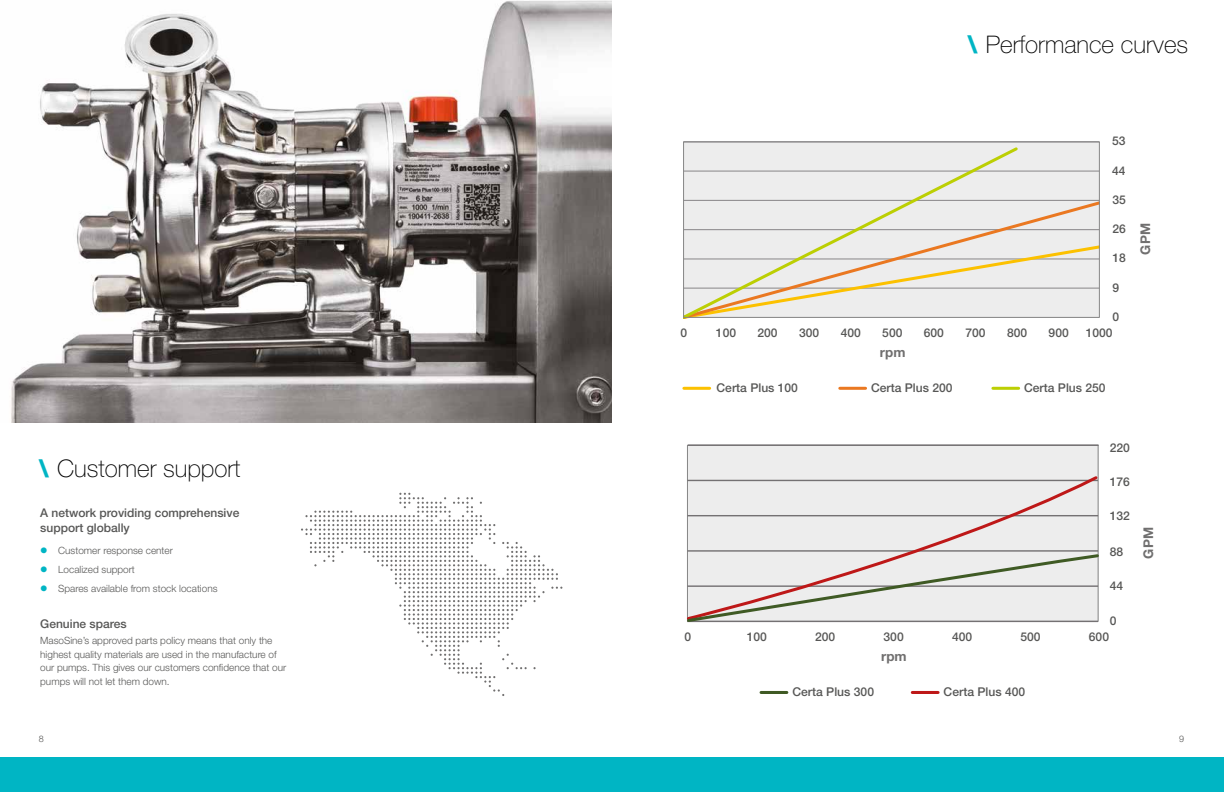
<style>
.page{position:relative;width:1224px;height:792px;background:#fff}
.page>*{position:absolute;margin:0;border:0;box-sizing:border-box;transform-origin:0 0}
.t1{font:100 24.2px "Helvetica Neue LT Std";color:#000}
.t2{font:700 13.4px "Helvetica Neue LT Std";color:#706f6f}
.t3{font:500 12.1px "Helvetica Neue LT Std";color:#575756}
.t4{font:500 12px/15px "Helvetica Neue LT Std";color:#575756}
.t5{font:300 10px/13.5px "Helvetica Neue LT Std";color:#575756}
.t6{font:300 9px "Helvetica Neue LT Std";color:#575756}
.s1{font-weight:900;color:#00b5c4}
</style>
<div class="page">
<div style="left:0;top:757px;width:1224px;height:35px;background:#00b5c4"></div>
<div style="left:683px;top:141px;width:416px;height:176px;background:#ededed"></div>
<hr style="left:684px;top:171px;width:415px;height:1px;background:#888688">
<svg style="left:1020px;top:199px;width:78px;height:90px"></svg>
<svg style="left:685px;top:147px;width:335px;height:169px"></svg>
<hr style="left:684px;top:387px;width:26px;height:3px;background:#fcc100">
<hr style="left:840px;top:387px;width:26px;height:3px;background:#ea7821">
<hr style="left:993px;top:387px;width:26px;height:3px;background:#bccf03">
<div style="left:683px;top:141px;width:417px;height:177px;border:1px solid #878787"></div>
<div style="left:687px;top:445px;width:411px;height:177px;background:#ededed"></div>
<hr style="left:688px;top:445px;width:411px;height:1px;background:#747173">
<hr style="left:761px;top:691px;width:26px;height:3px;background:#3f5a24">
<hr style="left:912px;top:691px;width:26px;height:3px;background:#be1818">
<svg style="left:687px;top:474px;width:412px;height:78px"></svg>
<svg style="left:687px;top:552px;width:412px;height:71px"></svg>
<img style="left:11px;top:0;width:601px;height:423px">
<svg style="left:301px;top:493px;width:261px;height:203px"></svg>
<h1 class="t1" style="left:967px;top:31px;width:222px"><span class="s1">\</span> Performance curves</h1>
<p class="t3" style="left:1112px;top:134px;width:15px">53</p>
<p class="t3" style="left:1112px;top:163px;width:15px">44</p>
<h1 class="t1" style="left:39px;top:454px;width:203px"><span class="s1">\</span> Customer support</h1>
<p class="t4" style="left:40px;top:505px;width:201px">A network providing comprehensive support globally</p>
<p class="t5" style="left:58px;top:541px;width:161px;line-height:19.2px">Customer response center<br>Localized support<br>Spares available from stock locations</p>
<p class="t4" style="left:40px;top:616px;width:88px">Genuine spares</p>
<p class="t5" style="left:40px;top:634px;width:247px">MasoSine’s approved parts policy means that only the highest quality materials are used in the manufacture of our pumps. This gives our customers confidence that our pumps will not let them down.</p>
<p class="t3" style="left:1112px;top:192px;width:15px">35</p>
<p class="t3" style="left:1112px;top:222px;width:15px">26</p>
<p class="t3" style="left:1112px;top:251px;width:15px">18</p>
<p class="t3" style="left:1112px;top:280px;width:8px">9</p>
<p class="t3" style="left:1112px;top:309px;width:8px">0</p>
<p class="t3" style="left:681px;top:325px;width:8px">0</p>
<p class="t3" style="left:716px;top:325px;width:22px">100</p>
<p class="t3" style="left:758px;top:325px;width:22px">200</p>
<p class="t3" style="left:799px;top:325px;width:22px">300</p>
<p class="t3" style="left:841px;top:325px;width:22px">400</p>
<p class="t3" style="left:882px;top:325px;width:22px">500</p>
<p class="t3" style="left:924px;top:325px;width:22px">600</p>
<p class="t3" style="left:965px;top:325px;width:22px">700</p>
<p class="t3" style="left:1007px;top:325px;width:22px">800</p>
<p class="t3" style="left:1049px;top:325px;width:22px">900</p>
<p class="t3" style="left:1086px;top:325px;width:28px">1000</p>
<h2 class="t2" style="left:880px;top:343px;width:27px">rpm</h2>
<p class="t3" style="left:717px;top:380px;width:83px">Certa Plus 100</p>
<p class="t3" style="left:871px;top:380px;width:83px">Certa Plus 200</p>
<p class="t3" style="left:1024px;top:380px;width:83px">Certa Plus 250</p>
<h2 class="t2" style="left:1137px;top:255px;width:33px;rotate:-90deg">GPM</h2>
<p class="t3" style="left:1110px;top:440px;width:22px">220</p>
<p class="t3" style="left:1110px;top:475px;width:22px">176</p>
<p class="t3" style="left:1110px;top:508px;width:22px">132</p>
<p class="t3" style="left:1110px;top:544px;width:15px">88</p>
<p class="t3" style="left:1110px;top:579px;width:15px">44</p>
<p class="t3" style="left:1110px;top:613px;width:8px">0</p>
<p class="t3" style="left:684px;top:629px;width:8px">0</p>
<p class="t3" style="left:747px;top:629px;width:22px">100</p>
<p class="t3" style="left:815px;top:629px;width:22px">200</p>
<p class="t3" style="left:884px;top:629px;width:22px">300</p>
<p class="t3" style="left:952px;top:629px;width:22px">400</p>
<p class="t3" style="left:1020px;top:629px;width:22px">500</p>
<p class="t3" style="left:1089px;top:629px;width:22px">600</p>
<h2 class="t2" style="left:881px;top:648px;width:27px">rpm</h2>
<p class="t3" style="left:792px;top:684px;width:83px">Certa Plus 300</p>
<p class="t3" style="left:944px;top:684px;width:83px">Certa Plus 400</p>
<h2 class="t2" style="left:1140px;top:559px;width:33px;rotate:-90deg">GPM</h2>
<p class="t6" style="left:39px;top:733px;width:7px">8</p>
<p class="t6" style="left:1179px;top:733px;width:7px">9</p>
</div>
